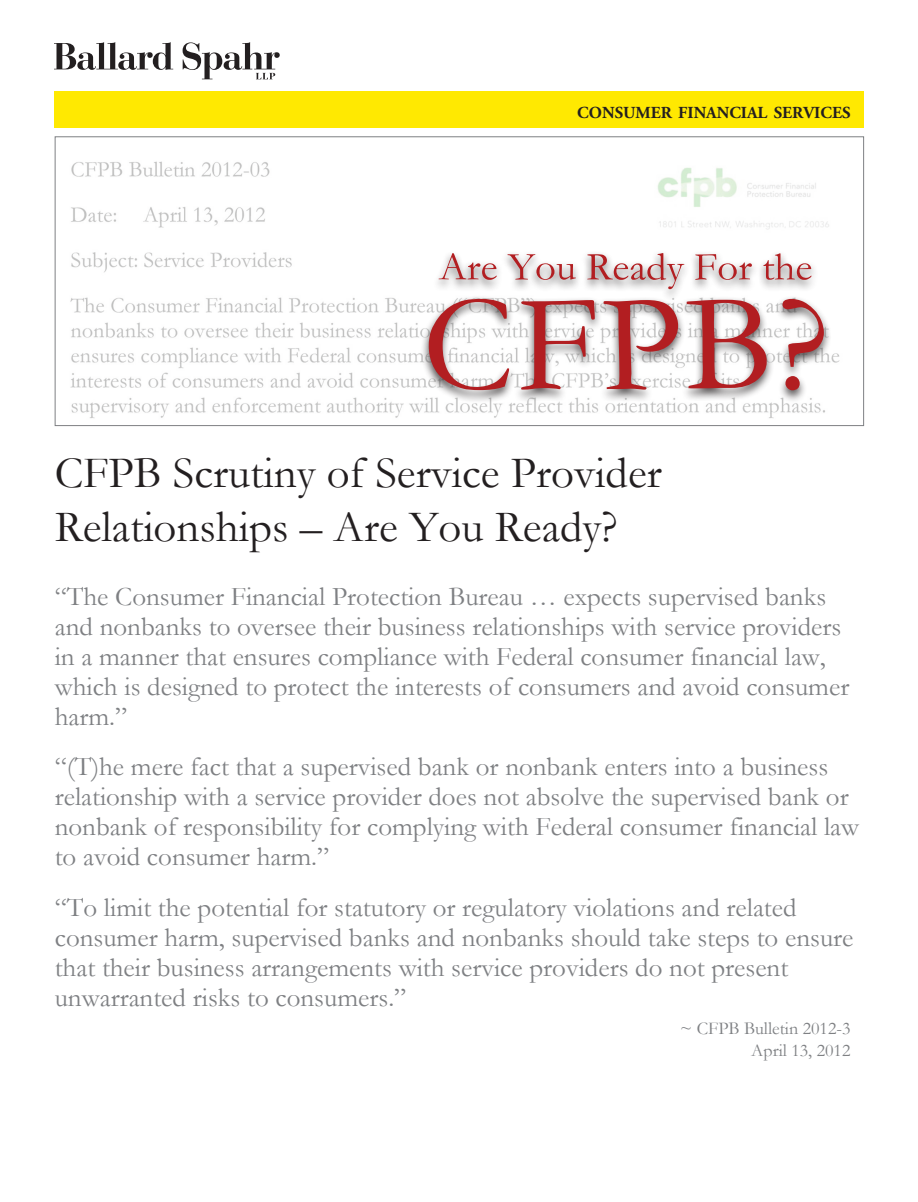
<style>
.page{position:relative;width:918px;height:1202px;background:#fff}
.page>*{position:absolute;margin:0;border:0;box-sizing:border-box;transform-origin:0 0}
.t1{font:45px/54px "Garamond";color:#231f20}
.t2{font:27px/30px "Garamond";color:#7e8083}
.body2{font:18px/21.6px "Garamond";color:#7e8083;text-align:right}
.t3{font:700 16.8px "Adobe Garamond Pro";color:#231f20}
</style>
<div class="page">
<img style="left:70px;top:161px;width:770px;height:257px">
<div style="left:55px;top:91px;width:809px;height:37px;background:#ffe901"></div>
<svg style="left:54px;top:42px;width:119px;height:28px"></svg>
<svg style="left:183px;top:42px;width:97px;height:37px"></svg>
<div style="left:421px;top:295px;width:411px;height:108px;background:#231f20;opacity:.75"></div>
<svg style="left:429px;top:299px;width:395px;height:91px"></svg>
<div style="left:432px;top:250px;width:387px;height:51px;background:#231f20;opacity:.75"></div>
<svg style="left:439px;top:253px;width:372px;height:36px"></svg>
<p class="t3" style="left:577px;top:103px;width:275px">CONSUMER FINANCIAL SERVICES</p>
<p class="t1" style="left:55px;top:445px;width:609px">CFPB Scrutiny of Service Provider<br>Relationships – Are You Ready?</p>
<p class="t2" style="left:55px;top:581px;width:796px">“The Consumer Financial Protection Bureau … expects supervised banks and nonbanks to oversee their business relationships with service providers in a manner that ensures compliance with Federal consumer financial law, which is designed to protect the interests of consumers and avoid consumer harm.”</p>
<p class="t2" style="left:55px;top:751px;width:806px">“(T)he mere fact that a supervised bank or nonbank enters into a business relationship with a service provider does not absolve the supervised bank or nonbank of responsibility for complying with Federal consumer financial law to avoid consumer harm.”</p>
<p class="t2" style="left:55px;top:891px;width:800px">“To limit the potential for statutory or regulatory violations and related consumer harm, supervised banks and nonbanks should take steps to ensure that their business arrangements with service providers do not present unwarranted risks to consumers.”</p>
<p class="body2" style="left:680px;top:1017px;width:172px">~ CFPB Bulletin 2012-3<br>April 13, 2012</p>
</div>
